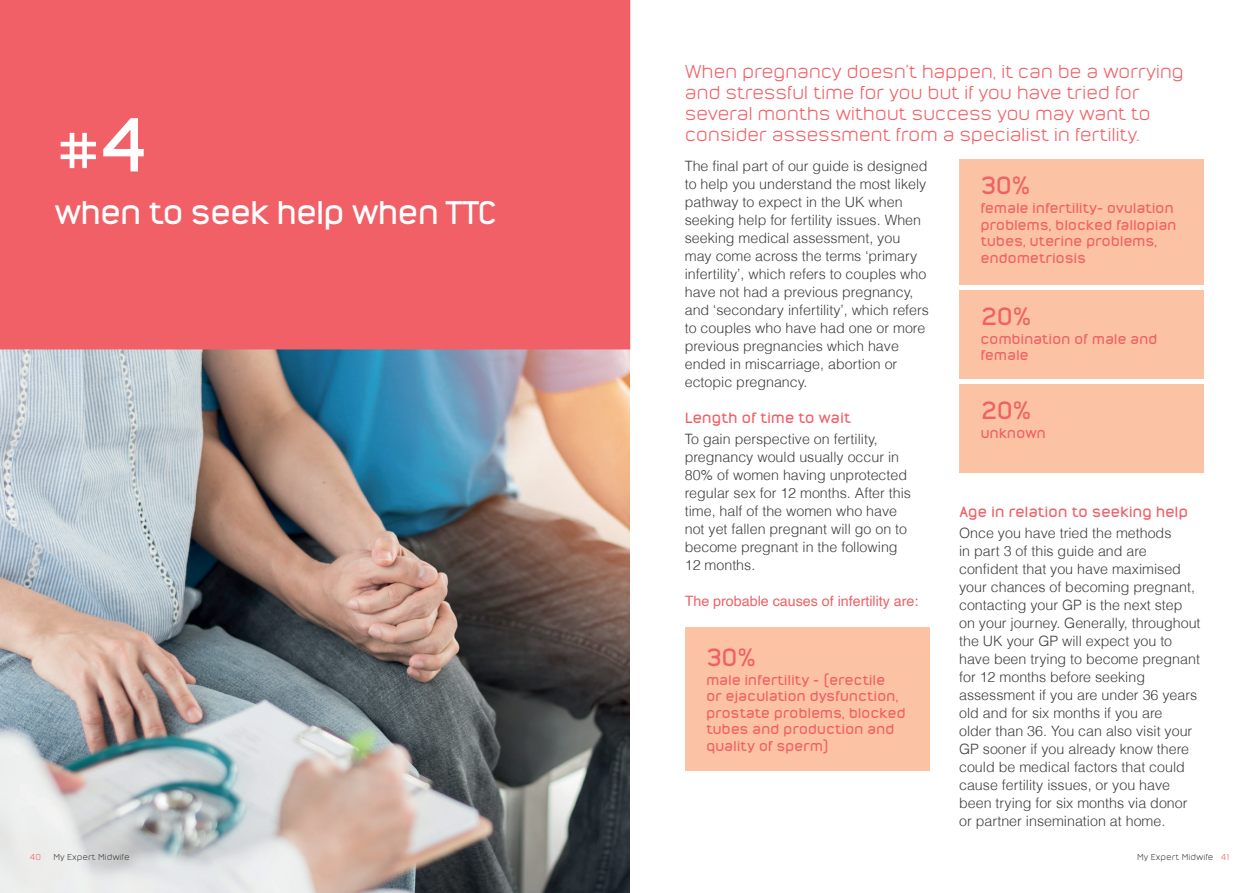
<style>
.page{position:relative;width:1259px;height:893px;background:#fff}
.page>*{position:absolute;margin:0;border:0;box-sizing:border-box;transform-origin:0 0}
.t1{font:73.5px "Nordstern";color:#fff}
.t2{font:31.5px "Nordstern Dunkel";letter-spacing:-.05em;color:#fff}
.t3{font:24px "Nordstern Dunkel";letter-spacing:-.05em;color:#f06066}
.t4{font:18px/21px "Nordstern";letter-spacing:-.02em;color:#f06066}
.t5{font:300 14.25px/18px "Helvetica";color:#3e3e3f}
.t6{font:14.25px "Nordstern Dunkel";letter-spacing:-.02em;color:#f06066}
.t7{font:14.25px "Helvetica";color:#f06066}
.t8{font:13.5px/16.5px "Nordstern Dunkel";letter-spacing:-.02em;color:#f06066}
.t9{font:8.25px "Nordstern";color:#3e3e3f}
.t10{font:8.25px "Nordstern";color:#f06066}
.s1{font-family:"Nordstern Dunkel"}
.s2{color:#f06066}
</style>
<div class="page">
<img style="left:0;top:349px;width:629px;height:544px">
<div style="left:0;top:0;width:630px;height:349px;background:#f06066"></div>
<div style="left:685px;top:627px;width:244px;height:144px;background:#fbc3a3"></div>
<div style="left:959px;top:160px;width:244px;height:125px;background:#fbc3a3"></div>
<div style="left:959px;top:291px;width:244px;height:88px;background:#fbc3a3"></div>
<div style="left:959px;top:385px;width:244px;height:88px;background:#fbc3a3"></div>
<h1 class="t1" style="left:54px;top:102px;width:97px">#<span class="s1">4</span></h1>
<h2 class="t2" style="left:54px;top:193px;width:445px">when to seek help when TTC</h2>
<p class="t4" style="left:685px;top:61px;width:500px">When pregnancy doesn’t happen, it can be a worrying and stressful time for you but if you have tried for several months without success you may want to consider assessment from a specialist in fertility.</p>
<p class="t5" style="left:685px;top:156px;width:246px">The final part of our guide is designed to help you understand the most likely pathway to expect in the UK when seeking help for fertility issues. When seeking medical assessment, you may come across the terms ‘primary infertility’, which refers to couples who have not had a previous pregnancy, and ‘secondary infertility’, which refers to couples who have had one or more previous pregnancies which have ended in miscarriage, abortion or ectopic pregnancy.</p>
<p class="t6" style="left:685px;top:409px;width:168px">Length of time to wait</p>
<p class="t5" style="left:685px;top:429px;width:228px">To gain perspective on fertility, pregnancy would usually occur in<br>80% of women having unprotected regular sex for 12 months. After this time, half of the women who have not yet fallen pregnant will go on to become pregnant in the following<br>12 months.</p>
<p class="t7" style="left:685px;top:590px;width:235px">The probable causes of infertility are:</p>
<h3 class="t3" style="left:706px;top:642px;width:52px">30%</h3>
<p class="t8" style="left:706px;top:671px;width:201px">male infertility - (erectile<br>or ejaculation dysfunction, prostate problems, blocked tubes and production and quality of sperm)</p>
<h3 class="t3" style="left:980px;top:171px;width:52px">30%</h3>
<p class="t8" style="left:980px;top:200px;width:198px">female infertility- ovulation problems, blocked fallopian tubes, uterine problems, endometriosis</p>
<h3 class="t3" style="left:980px;top:301px;width:53px">20%</h3>
<p class="t8" style="left:980px;top:330px;width:179px">combination of male and female</p>
<h3 class="t3" style="left:980px;top:395px;width:53px">20%</h3>
<p class="t8" style="left:980px;top:424px;width:67px">unknown</p>
<p class="t6" style="left:959px;top:504px;width:231px">Age in relation to seeking help</p>
<p class="t5" style="left:959px;top:524px;width:243px">Once you have tried the methods<br>in part 3 of this guide and are confident that you have maximised your chances of becoming pregnant, contacting your GP is the next step on your journey. Generally, throughout the UK your GP will expect you to have been trying to become pregnant for 12 months before seeking assessment if you are under 36 years old and for six months if you are<br>older than 36. You can also visit your GP sooner if you already know there could be medical factors that could cause fertility issues, or you have been trying for six months via donor or partner insemination at home.</p>
<p class="t10" style="left:30px;top:852px;width:13px">40</p>
<p class="t9" style="left:53px;top:852px;width:78px">My Expert Midwife</p>
<p class="t9" style="left:1137px;top:852px;width:94px">My Expert Midwife <span class="s2">41</span></p>
</div>
